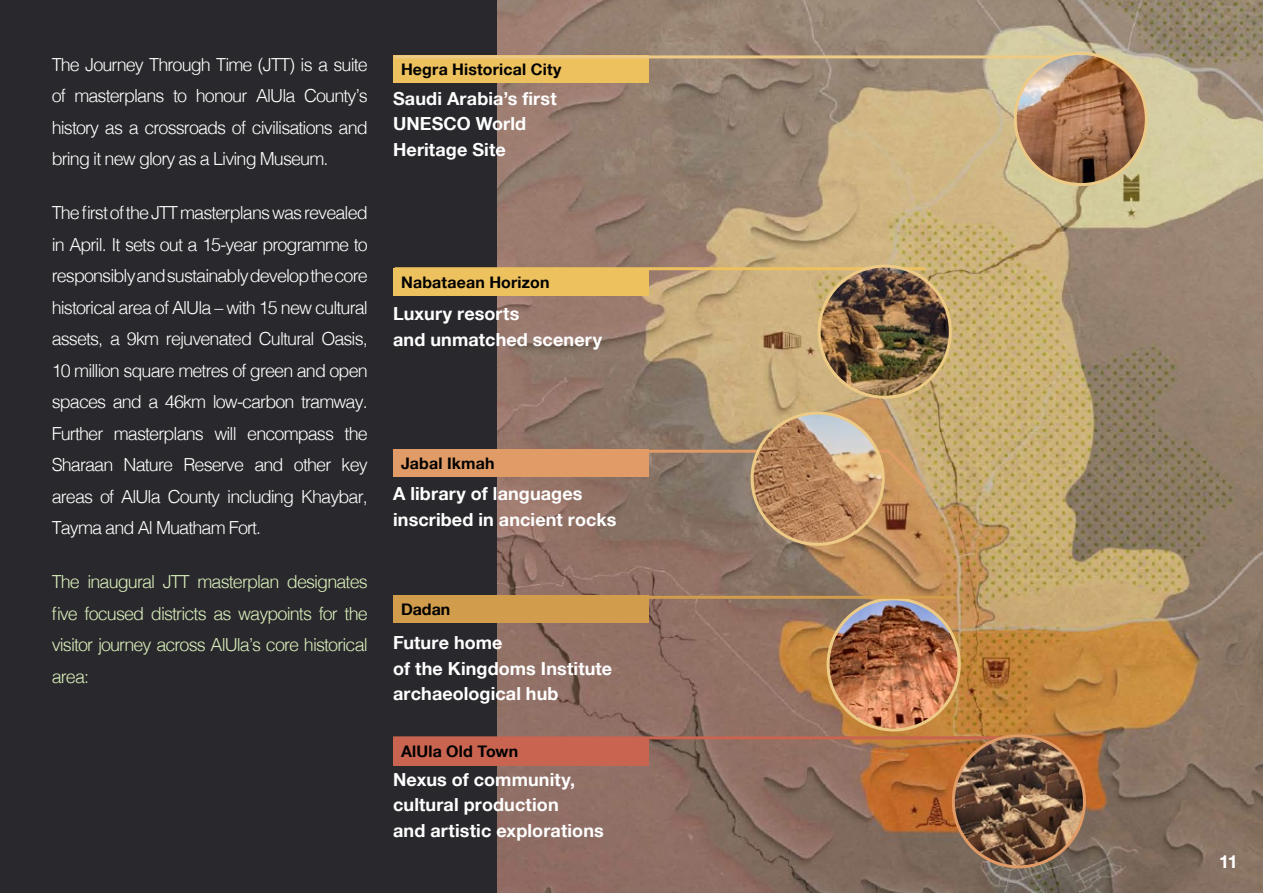
<style>
.page{position:relative;width:1263px;height:893px;background:#29292d}
.page>*{position:absolute;margin:0;border:0;box-sizing:border-box;transform-origin:0 0}
.t1{font:300 18px/31.5px "Helvetica";letter-spacing:-.05em;color:#fff;text-align:justify}
.t2{font:700 18px/25.5px "Helvetica Neue LT Arabic";letter-spacing:.005em;color:#fff}
.t3{font:300 18px/31.5px "Helvetica";letter-spacing:-.05em;color:#d9edba;text-align:justify}
.t4{font:700 15.9px "Helvetica Neue LT Arabic";letter-spacing:.01em;color:#000}
</style>
<div class="page">
<img style="left:497px;top:0;width:766px;height:893px">
<div style="left:393px;top:596px;width:256px;height:27px;background:#d19c4c"></div>
<div style="left:393px;top:738px;width:256px;height:27px;background:#c8644f"></div>
<div style="left:393px;top:269px;width:256px;height:27px;background:#eec15f"></div>
<div style="left:393px;top:449px;width:256px;height:28px;background:#e19b67"></div>
<div style="left:393px;top:55px;width:256px;height:28px;background:#eec15f"></div>
<svg style="left:497px;top:448px;width:432px;height:44px"></svg>
<div style="left:818px;top:314px;width:17px;height:18px;background:#edc677;border-radius:50%"></div>
<img style="left:752px;top:413px;width:131px;height:131px;border-radius:66px">
<div style="left:751px;top:412px;width:134px;height:134px;border:3px solid #edcb87;border-radius:50%"></div>
<img style="left:828px;top:599px;width:131px;height:131px;border-radius:66px">
<div style="left:827px;top:597px;width:134px;height:134px;border:3px solid #edcb87;border-radius:50%"></div>
<hr style="left:395px;top:267px;width:531px;height:3px;background:#eec15f">
<hr style="left:393px;top:736px;width:630px;height:3px;background:#c8644f">
<hr style="left:394px;top:55px;width:688px;height:3px;background:#edcb87">
<img style="left:1015px;top:53px;width:131px;height:132px;border-radius:66px">
<div style="left:1014px;top:52px;width:134px;height:134px;border:3px solid #edcb87;border-radius:50%"></div>
<img style="left:819px;top:266px;width:131px;height:131px;border-radius:66px">
<div style="left:818px;top:265px;width:134px;height:134px;border:3px solid #edcb87;border-radius:50%"></div>
<img style="left:953px;top:736px;width:131px;height:131px;border-radius:66px">
<div style="left:952px;top:734px;width:134px;height:134px;border:3px solid #e19b67;border-radius:50%"></div>
<hr style="left:462px;top:596px;width:494px;height:3px;background:#d19c4c">
<p class="t1" style="left:52px;top:47px;width:318px">The Journey Through Time (JTT) is a suite of masterplans to honour AlUla County’s history as a crossroads of civilisations and bring it new glory as a Living Museum.</p>
<p class="t1" style="left:52px;top:196px;width:318px">The first of the JTT masterplans was revealed in April. It sets out a 15-year programme to responsibly and sustainably develop the core historical area of AlUla – with 15 new cultural assets, a 9km rejuvenated Cultural Oasis, 10 million square metres of green and open spaces and a 46km low-carbon tramway.<br>Further masterplans will encompass the Sharaan Nature Reserve and other key areas of AlUla County including Khaybar, Tayma and Al Muatham Fort.</p>
<p class="t3" style="left:52px;top:565px;width:318px">The inaugural JTT masterplan designates five focused districts as waypoints for the visitor journey across AlUla’s core historical area:</p>
<p class="t4" style="left:401px;top:60px;width:162px">Hegra Historical City</p>
<p class="t2" style="left:393px;top:86px;width:165px">Saudi Arabia’s first<br>UNESCO World<br>Heritage Site</p>
<p class="t4" style="left:401px;top:273px;width:150px">Nabataean Horizon</p>
<p class="t2" style="left:393px;top:301px;width:210px">Luxury resorts<br>and unmatched scenery</p>
<p class="t4" style="left:401px;top:454px;width:95px">Jabal Ikmah</p>
<p class="t2" style="left:393px;top:481px;width:225px">A library of languages inscribed in ancient rocks</p>
<p class="t4" style="left:401px;top:600px;width:51px">Dadan</p>
<p class="t2" style="left:393px;top:630px;width:221px">Future home<br>of the Kingdoms Institute archaeological hub</p>
<p class="t4" style="left:401px;top:742px;width:119px">AlUla Old Town</p>
<p class="t2" style="left:393px;top:767px;width:212px">Nexus of community, cultural production<br>and artistic explorations</p>
<p class="t2" style="left:1219px;top:849px;width:20px">11</p>
</div>
